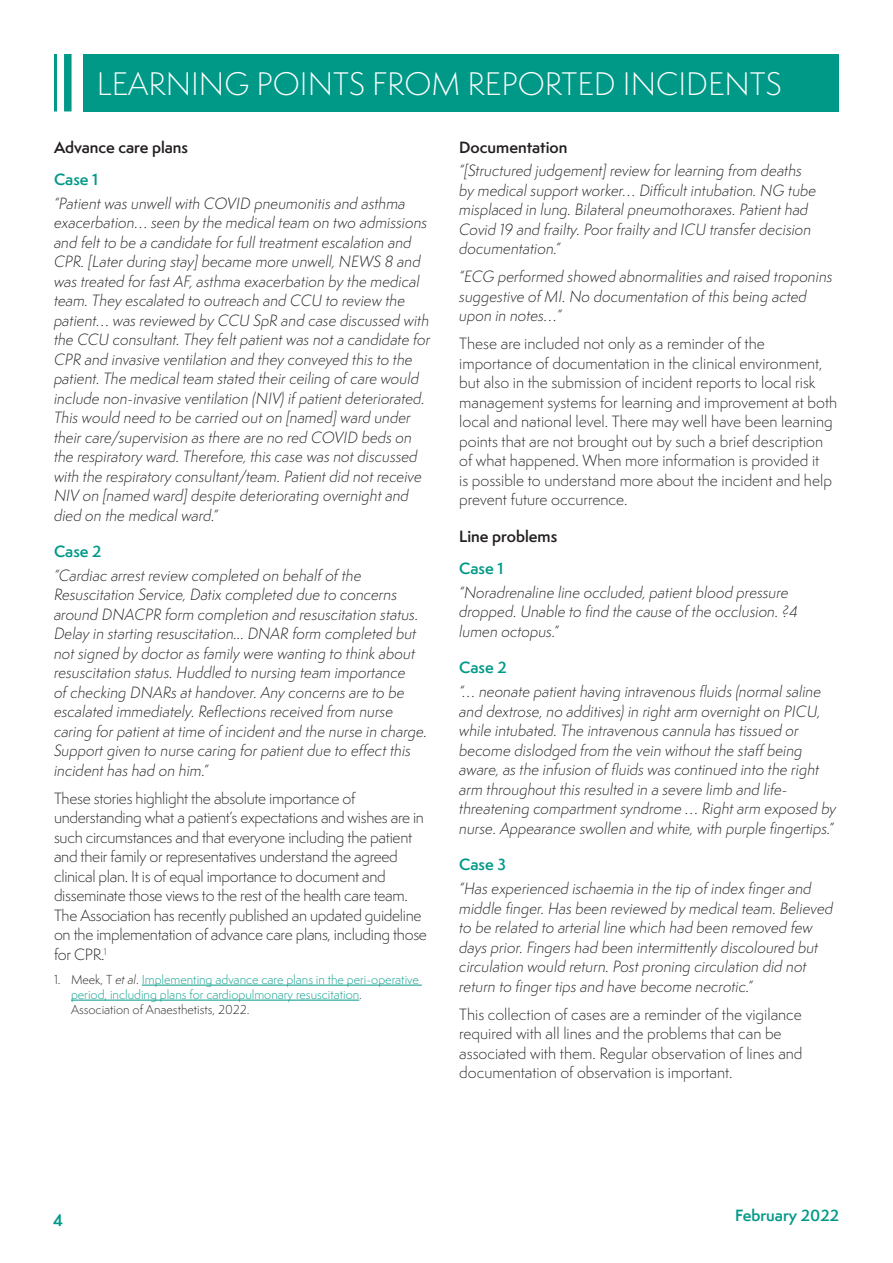
<style>
.page{position:relative;width:893px;height:1263px;background:#fff}
.page>*{position:absolute;margin:0;border:0;box-sizing:border-box;transform-origin:0 0}
.t1{font:300 30px "Semplicita Pro";color:#fff}
.t2{font:italic 300 15px/19.5px "Semplicita Pro";color:#231f20}
.t3{font:300 15px/19.5px "Semplicita Pro";letter-spacing:-.005em;color:#231f20}
.t4{font:600 15px "Semplicita Pro";color:#231f20}
.t5{font:600 15px "Semplicita Pro";color:#098}
.t6{font:700 15px "Semplicita Pro";color:#098}
.t7{font:300 12px/15px "Semplicita Pro";color:#098}
.s1{color:#231f20}
.s2{font-style:italic;color:#231f20}
</style>
<div class="page">
<div style="left:84px;top:54px;width:755px;height:57px;background:#098"></div>
<hr style="left:54px;top:54px;width:3px;height:57px;background:#098">
<div style="left:64px;top:54px;width:8px;height:57px;background:#098"></div>
<hr style="left:142px;top:985px;width:280px;height:1px;background:#098">
<hr style="left:71px;top:1000px;width:288px;height:1px;background:#098">
<h1 class="t1" style="left:97px;top:64px;width:687px">LEARNING POINTS FROM REPORTED INCIDENTS</h1>
<p class="t4" style="left:54px;top:136px;width:136px">Advance care plans</p>
<p class="t5" style="left:54px;top:168px;width:46px">Case 1</p>
<p class="t2" style="left:54px;top:193px;width:378px">“Patient was unwell with COVID pneumonitis and asthma exacerbation… seen by the medical team on two admissions and felt to be a candidate for full treatment escalation and CPR. [Later during stay] became more unwell, NEWS 8 and was treated for fast AF, asthma exacerbation by the medical team. They escalated to outreach and CCU to review the patient… was reviewed by CCU SpR and case discussed with the CCU consultant. They felt patient was not a candidate for CPR and invasive ventilation and they conveyed this to the patient. The medical team stated their ceiling of care would include non-invasive ventilation (NIV) if patient deteriorated.<br>This would need to be carried out on [named] ward under their care/supervision as there are no red COVID beds on the respiratory ward. Therefore, this case was not discussed with the respiratory consultant/team. Patient did not receive NIV on [named ward] despite deteriorating overnight and died on the medical ward.”</p>
<p class="t5" style="left:54px;top:541px;width:49px">Case 2</p>
<p class="t2" style="left:54px;top:565px;width:375px">“Cardiac arrest review completed on behalf of the Resuscitation Service, Datix completed due to concerns around DNACPR form completion and resuscitation status.<br>Delay in starting resuscitation... DNAR form completed but not signed by doctor as family were wanting to think about resuscitation status. Huddled to nursing team importance<br>of checking DNARs at handover. Any concerns are to be escalated immediately. Reflections received from nurse caring for patient at time of incident and the nurse in charge.<br>Support given to nurse caring for patient due to effect this incident has had on him.”</p>
<p class="t3" style="left:54px;top:789px;width:374px">These stories highlight the absolute importance of understanding what a patient’s expectations and wishes are in such circumstances and that everyone including the patient and their family or representatives understand the agreed clinical plan. It is of equal importance to document and disseminate those views to the rest of the health care team.<br>The Association has recently published an updated guideline on the implementation of advance care plans, including those for CPR.<sup>1</sup></p>
<p class="t7" style="left:71px;top:971px;width:349px;text-indent:-17px"><span class="s1">1. Meek, T</span> <span class="s2">et al</span><span class="s1">.</span> Implementing advance care plans in the peri-operative period, including plans for cardiopulmonary resuscitation<span class="s1">.<br>Association of Anaesthetists, 2022.</span></p>
<p class="t4" style="left:459px;top:136px;width:110px">Documentation</p>
<p class="t2" style="left:459px;top:161px;width:359px">“[Structured judgement] review for learning from deaths by medical support worker… Difficult intubation. NG tube misplaced in lung. Bilateral pneumothoraxes. Patient had Covid 19 and frailty. Poor frailty and ICU transfer decision documentation.”</p>
<p class="t2" style="left:459px;top:267px;width:375px">“ECG performed showed abnormalities and raised troponins suggestive of MI. No documentation of this being acted upon in notes…”</p>
<p class="t3" style="left:459px;top:334px;width:379px">These are included not only as a reminder of the importance of documentation in the clinical environment, but also in the submission of incident reports to local risk management systems for learning and improvement at both local and national level. There may well have been learning points that are not brought out by such a brief description of what happened. When more information is provided it<br>is possible to understand more about the incident and help prevent future occurrence.</p>
<p class="t4" style="left:459px;top:525px;width:100px">Line problems</p>
<p class="t5" style="left:459px;top:558px;width:46px">Case 1</p>
<p class="t2" style="left:459px;top:583px;width:340px">“Noradrenaline line occluded, patient blood pressure dropped. Unable to find the cause of the occlusion. ?4 lumen octopus.”</p>
<p class="t5" style="left:459px;top:657px;width:49px">Case 2</p>
<p class="t2" style="left:459px;top:682px;width:379px">“… neonate patient having intravenous fluids (normal saline and dextrose, no additives) in right arm overnight on PICU, while intubated. The intravenous cannula has tissued or become dislodged from the vein without the staff being aware, as the infusion of fluids was continued into the right arm throughout this resulted in a severe limb and life&shy;threatening compartment syndrome … Right arm exposed by nurse. Appearance swollen and white, with purple fingertips.”</p>
<p class="t5" style="left:459px;top:854px;width:48px">Case 3</p>
<p class="t2" style="left:459px;top:879px;width:375px">“Has experienced ischaemia in the tip of index finger and middle finger. Has been reviewed by medical team. Believed to be related to arterial line which had been removed few days prior. Fingers had been intermittently discoloured but circulation would return. Post proning circulation did not return to finger tips and have become necrotic.”</p>
<p class="t3" style="left:459px;top:1004px;width:345px">This collection of cases are a reminder of the vigilance required with all lines and the problems that can be associated with them. Regular observation of lines and documentation of observation is important.</p>
<p class="t6" style="left:53px;top:1209px;width:11px">4</p>
<p class="t5" style="left:735px;top:1205px;width:105px">February 2022</p>
</div>
